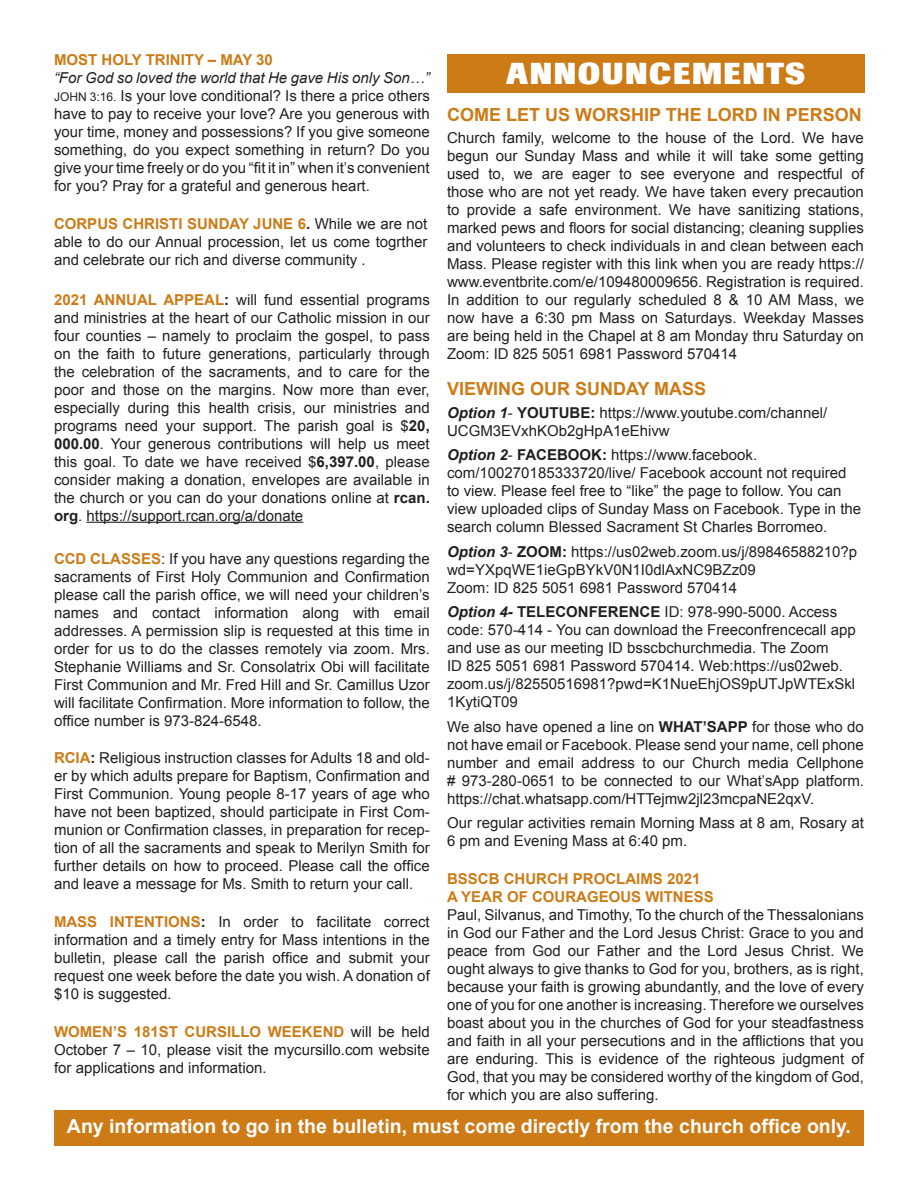
<style>
.page{position:relative;width:918px;height:1188px;background:#fff}
.page>*{position:absolute;margin:0;border:0;box-sizing:border-box;transform-origin:0 0}
.t1{font:800 30px "Imago";letter-spacing:.05em;color:#fff}
.t2{font:700 19.5px "Arial";color:#fff}
.t3{font:700 18px "Arial";color:#cc7b16}
.Heading_1{font:15px/18px "Arial";color:#231f20;text-align:justify}
.t4{font:700 15px "Arial";color:#cc7b16}
.s1{font-style:italic}
.s2{font-size:12px}
.s3{font-weight:700;color:#cc7b16}
.s4{font-weight:700}
.s5{font-weight:700;font-style:italic}
</style>
<div class="page">
<div style="left:54px;top:1110px;width:810px;height:36px;background:#cc7b16"></div>
<div style="left:447px;top:54px;width:418px;height:39px;background:#cc7b16"></div>
<hr style="left:86px;top:522px;width:217px;height:1px;background:#231f20">
<p class="t4" style="left:54px;top:50px;width:220px">MOST HOLY TRINITY – MAY 30</p>
<p class="Heading_1" style="left:54px;top:69px;width:377px"><span class="s1">“For God so loved the world that He gave His only Son…” </span><span class="s2">JOHN 3:16.</span> Is your love conditional? Is there a price others have to pay to receive your love? Are you generous with your time, money and possessions? If you give someone something, do you expect something in return? Do you give your time freely or do you “fit it in” when it’s convenient for you? Pray for a grateful and generous heart.</p>
<p class="Heading_1" style="left:54px;top:215px;width:375px"><span class="s3">CORPUS CHRISTI SUNDAY JUNE 6</span><span class="s4">.</span> While we are not able to do our Annual procession, let us come togrther and celebrate our rich and diverse community .</p>
<p class="Heading_1" style="left:54px;top:291px;width:377px"><span class="s3">2021 ANNUAL APPEAL</span><span class="s4">:</span> will fund essential programs and ministries at the heart of our Catholic mission in our four counties – namely to proclaim the gospel, to pass on the faith to future generations, particularly through the celebration of the sacraments, and to care for the poor and those on the margins. Now more than ever, especially during this health crisis, our ministries and programs need your support. The parish goal is $<span class="s4">20, 000.00</span>. Your generous contributions will help us meet this goal. To date we have received $<span class="s4">6,397.00</span>, please consider making a donation, envelopes are available in the church or you can do your donations online at <span class="s4">rcan. org</span>. https://support.rcan.org/a/donate</p>
<p class="Heading_1" style="left:54px;top:550px;width:377px"><span class="s3">CCD CLASSES</span>: If you have any questions regarding the sacraments of First Holy Communion and Confirmation please call the parish office, we will need your children’s names and contact information along with email addresses. A permission slip is requested at this time in order for us to do the classes remotely via zoom. Mrs.<br>Stephanie Williams and Sr. Consolatrix Obi will facilitate First Communion and Mr. Fred Hill and Sr. Camillus Uzor will facilitate Confirmation. More information to follow, the office number is 973-824-6548.</p>
<p class="Heading_1" style="left:54px;top:748px;width:377px"><span class="s3">RCIA</span><span class="s4">:</span> Religious instruction classes for Adults 18 and old&shy;er by which adults prepare for Baptism, Confirmation and First Communion. Young people 8-17 years of age who have not been baptized, should participate in First Com&shy;munion or Confirmation classes, in preparation for recep&shy;tion of all the sacraments and speak to Merilyn Smith for further details on how to proceed. Please call the office and leave a message for Ms. Smith to return your call.</p>
<p class="Heading_1" style="left:54px;top:913px;width:377px"><span class="s3">MASS INTENTIONS</span><span class="s4">:</span> In order to facilitate correct information and a timely entry for Mass intentions in the bulletin, please call the parish office and submit your request one week before the date you wish. A donation of $10 is suggested.</p>
<p class="Heading_1" style="left:54px;top:1023px;width:377px"><span class="s3">WOMEN’S 181ST CURSILLO WEEKEND</span> will be held October 7 – 10, please visit the mycursillo.com website for applications and information.</p>
<p class="t1" style="left:506px;top:55px;width:300px">ANNOUNCEMENTS</p>
<p class="t3" style="left:447px;top:103px;width:416px">COME LET US WORSHIP THE LORD IN PERSON</p>
<p class="Heading_1" style="left:447px;top:129px;width:418px">Church family, welcome to the house of the Lord. We have begun our Sunday Mass and while it will take some getting used to, we are eager to see everyone and respectful of those who are not yet ready. We have taken every precaution to provide a safe environment. We have sanitizing stations, marked pews and floors for social distancing; cleaning supplies and volunteers to check individuals in and clean between each Mass. Please register with this link when you are ready https:// www.eventbrite.com/e/109480009656. Registration is required.</p>
<p class="Heading_1" style="left:447px;top:291px;width:418px">In addition to our regularly scheduled 8 &amp; 10 AM Mass, we now have a 6:30 pm Mass on Saturdays. Weekday Masses are being held in the Chapel at 8 am Monday thru Saturday on Zoom: ID 825 5051 6981 Password 570414</p>
<p class="t3" style="left:447px;top:377px;width:261px">VIEWING OUR SUNDAY MASS</p>
<p class="Heading_1" style="left:447px;top:404px;width:382px"><span class="s5">Option 1</span>- <span class="s4">YOUTUBE:</span> https://www.youtube.com/channel/<br>UCGM3EVxhKOb2gHpA1eEhivw</p>
<p class="Heading_1" style="left:447px;top:446px;width:416px;text-align:left"><span class="s5">Option 2</span>- <span class="s4">FACEBOOK:</span> https://www.facebook. com/100270185333720/live/ Facebook account not required to view. Please feel free to “like” the page to follow. You can view uploaded clips of Sunday Mass on Facebook. Type in the search column Blessed Sacrament St Charles Borromeo.</p>
<p class="Heading_1" style="left:447px;top:543px;width:412px"><span class="s5">Option 3</span>- <span class="s4">ZOOM:</span> https://us02web.zoom.us/j/89846588210?p wd=YXpqWE1ieGpBYkV0N1I0dlAxNC9BZz09</p>
<p class="Heading_1" style="left:447px;top:579px;width:292px">Zoom: ID 825 5051 6981 Password 570414</p>
<p class="Heading_1" style="left:447px;top:603px;width:410px;text-align:left"><span class="s5">Option 4-</span> <span class="s4">TELECONFERENCE</span> ID: 978-990-5000. Access code: 570-414 - You can download the Freeconfrencecall app and use as our meeting ID bsscbchurchmedia. The Zoom<br>ID 825 5051 6981 Password 570414. Web:https://us02web. zoom.us/j/82550516981?pwd=K1NueEhjOS9pUTJpWTExSkl 1KytiQT09</p>
<p class="Heading_1" style="left:447px;top:718px;width:418px">We also have opened a line on <span class="s4">WHAT’SAPP</span> for those who do not have email or Facebook. Please send your name, cell phone number and email address to our Church media Cellphone # 973-280-0651 to be connected to our What’sApp platform. https://chat.whatsapp.com/HTTejmw2jl23mcpaNE2qxV.</p>
<p class="Heading_1" style="left:447px;top:814px;width:418px">Our regular activities remain Morning Mass at 8 am, Rosary at<br>6 pm and Evening Mass at 6:40 pm.</p>
<p class="t4" style="left:447px;top:868px;width:255px">BSSCB CHURCH PROCLAIMS 2021</p>
<p class="t4" style="left:447px;top:886px;width:268px">A YEAR OF COURAGEOUS WITNESS</p>
<p class="Heading_1" style="left:447px;top:905px;width:418px">Paul, Silvanus, and Timothy, To the church of the Thessalonians in God our Father and the Lord Jesus Christ: Grace to you and peace from God our Father and the Lord Jesus Christ. We ought always to give thanks to God for you, brothers, as is right, because your faith is growing abundantly, and the love of every one of you for one another is increasing. Therefore we ourselves boast about you in the churches of God for your steadfastness and faith in all your persecutions and in the afflictions that you are enduring. This is evidence of the righteous judgment of God, that you may be considered worthy of the kingdom of God, for which you are also suffering.</p>
<p class="t2" style="left:67px;top:1113px;width:786px">Any information to go in the bulletin, must come directly from the church office only.</p>
</div>
